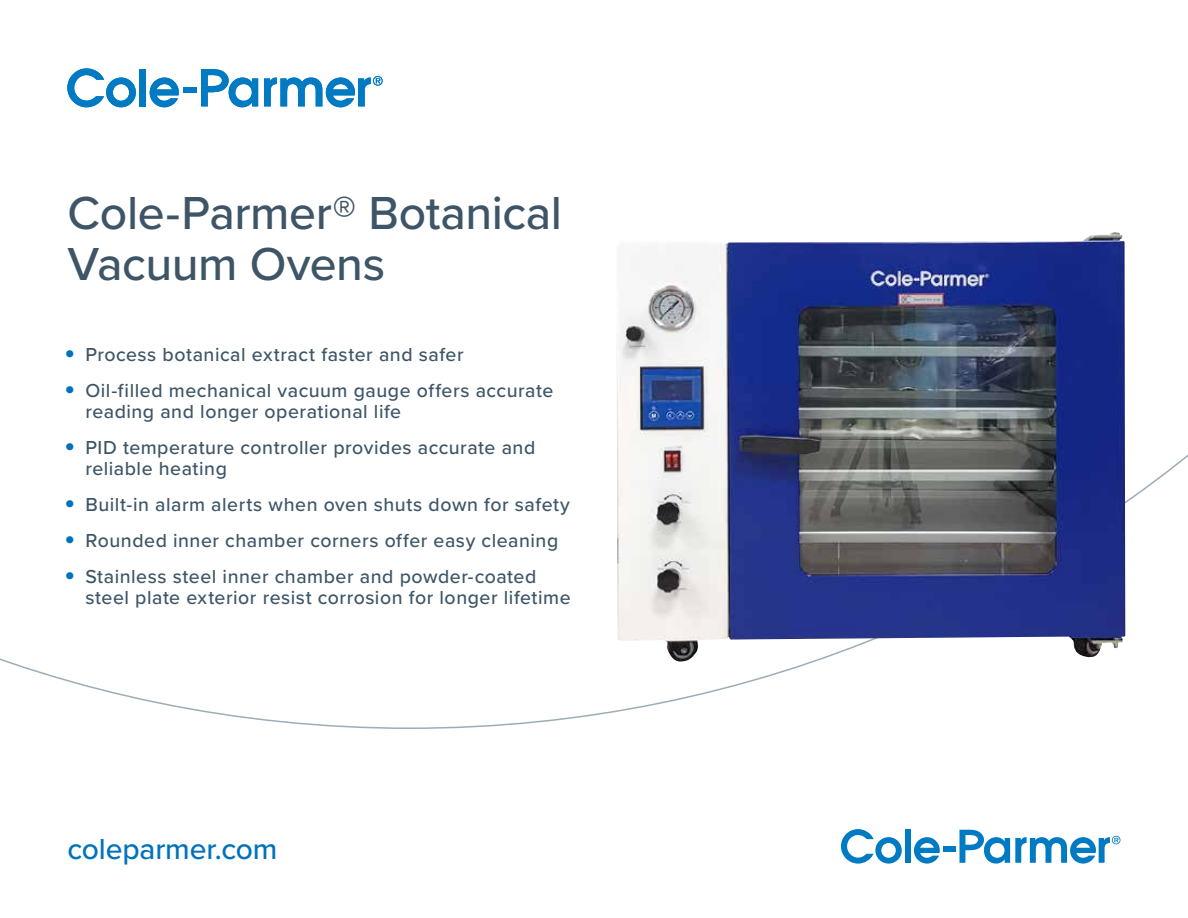
<style>
.page{position:relative;width:1188px;height:918px;background:#fff}
.page>*{position:absolute;margin:0;border:0;box-sizing:border-box;transform-origin:0 0}
.t1{font:500 48px/51px "Proxima Nova";letter-spacing:-.01em;color:#3d5567}
.t2{font:500 30px "Proxima Nova";letter-spacing:-.005em;color:#0072bc}
.t3{font:500 19.5px/21px "Proxima Nova";letter-spacing:.025em;color:#3d5567}
.s1{font-weight:700;font-size:30px;color:#0072bc}
</style>
<div class="page">
<svg style="left:841px;top:829px;width:61px;height:35px"></svg>
<div style="left:905px;top:830px;width:6px;height:33px;background:#007ac2"></div>
<svg style="left:914px;top:837px;width:26px;height:27px"></svg>
<div style="left:943px;top:846px;width:13px;height:5px;background:#007ac2"></div>
<svg style="left:959px;top:830px;width:161px;height:34px"></svg>
<svg style="left:67px;top:68px;width:69px;height:39px"></svg>
<div style="left:140px;top:69px;width:6px;height:37px;background:#007ac2"></div>
<svg style="left:150px;top:78px;width:29px;height:29px"></svg>
<div style="left:183px;top:87px;width:14px;height:6px;background:#007ac2"></div>
<svg style="left:201px;top:69px;width:57px;height:38px"></svg>
<svg style="left:264px;top:76px;width:119px;height:31px"></svg>
<img style="left:617px;top:232px;width:508px;height:430px">
<h1 class="t1" style="left:68px;top:186px;width:496px">Cole-Parmer® Botanical<br>Vacuum Ovens</h1>
<p class="t3" style="left:64px;top:343px;width:401px"><span class="s1">•</span> Process botanical extract faster and safer</p>
<p class="t3" style="left:85px;top:379px;width:469px;text-indent:-21px"><span class="s1">•</span> Oil-filled mechanical vacuum gauge offers accurate reading and longer operational life</p>
<p class="t3" style="left:85px;top:436px;width:451px;text-indent:-21px"><span class="s1">•</span> PID temperature controller provides accurate and reliable heating</p>
<p class="t3" style="left:64px;top:493px;width:507px"><span class="s1">•</span> Built-in alarm alerts when oven shuts down for safety</p>
<p class="t3" style="left:64px;top:529px;width:495px"><span class="s1">•</span> Rounded inner chamber corners offer easy cleaning</p>
<p class="t3" style="left:85px;top:565px;width:487px;text-indent:-21px"><span class="s1">•</span> Stainless steel inner chamber and powder-coated steel plate exterior resist corrosion for longer lifetime</p>
<h2 class="t2" style="left:68px;top:826px;width:212px">coleparmer.com</h2>
</div>
